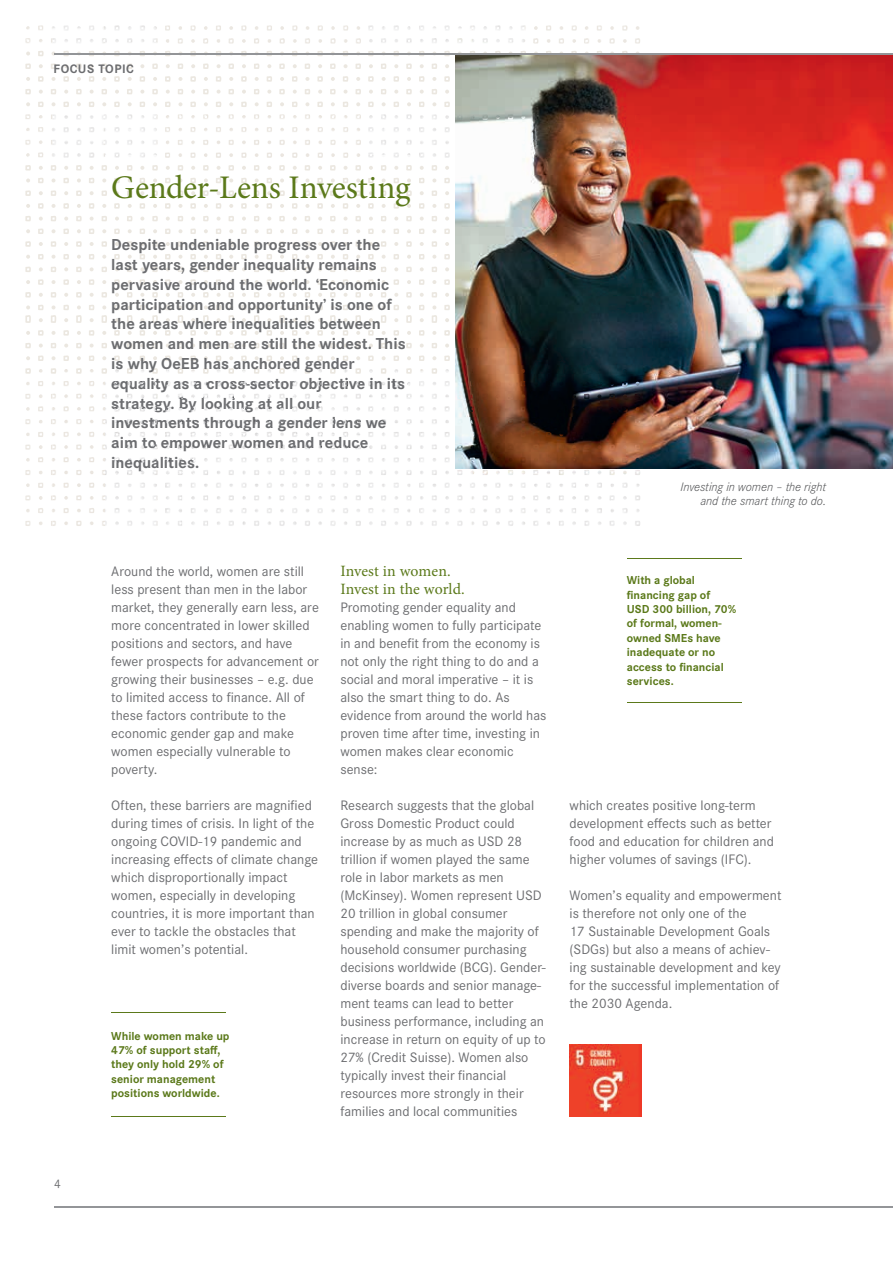
<style>
.page{position:relative;width:893px;height:1263px;background:#fff}
.page>*{position:absolute;margin:0;border:0;box-sizing:border-box;transform-origin:0 0}
.t1{font:33px "Minion Pro";letter-spacing:-.005em;color:#5b791a}
.t2{font:700 16.5px/19.8px "Corporate S";color:#6c6d70}
.t3{font:15.75px/18px "Minion Pro";letter-spacing:.005em;color:#5b791a}
.t4{font:14.25px/18px "Corporate S";color:#6c6d70}
.t5{font:italic 300 12.75px/13.5px "Corporate S";color:#57585a;text-align:right}
.t6{font:700 12.75px "Corporate S";letter-spacing:.04em;color:#6c6d70}
.t7{font:12.75px "Corporate S";color:#6c6d70}
.t8{font:700 12px/14.4px "Corporate S";color:#5b791a}
</style>
<div class="page">
<svg style="left:26px;top:178px;width:4px;height:4px"></svg>
<svg style="left:26px;top:204px;width:4px;height:4px"></svg>
<svg style="left:26px;top:229px;width:4px;height:4px"></svg>
<svg style="left:26px;top:255px;width:4px;height:4px"></svg>
<svg style="left:26px;top:280px;width:4px;height:4px"></svg>
<svg style="left:26px;top:331px;width:4px;height:4px"></svg>
<svg style="left:26px;top:356px;width:4px;height:4px"></svg>
<svg style="left:53px;top:76px;width:397px;height:6px"></svg>
<svg style="left:38px;top:229px;width:412px;height:5px"></svg>
<svg style="left:38px;top:178px;width:412px;height:5px"></svg>
<svg style="left:38px;top:330px;width:412px;height:6px"></svg>
<svg style="left:53px;top:102px;width:397px;height:5px"></svg>
<svg style="left:38px;top:254px;width:412px;height:5px"></svg>
<svg style="left:53px;top:51px;width:575px;height:5px"></svg>
<svg style="left:38px;top:203px;width:412px;height:6px"></svg>
<svg style="left:38px;top:355px;width:412px;height:6px"></svg>
<svg style="left:38px;top:279px;width:412px;height:6px"></svg>
<svg style="left:25px;top:165px;width:424px;height:6px"></svg>
<svg style="left:25px;top:305px;width:425px;height:18px"></svg>
<svg style="left:53px;top:89px;width:396px;height:5px"></svg>
<svg style="left:25px;top:241px;width:424px;height:6px"></svg>
<svg style="left:25px;top:190px;width:424px;height:6px"></svg>
<svg style="left:25px;top:343px;width:424px;height:5px"></svg>
<svg style="left:25px;top:267px;width:424px;height:5px"></svg>
<svg style="left:53px;top:63px;width:396px;height:6px"></svg>
<svg style="left:25px;top:216px;width:424px;height:5px"></svg>
<svg style="left:25px;top:368px;width:412px;height:6px"></svg>
<svg style="left:25px;top:292px;width:424px;height:5px"></svg>
<hr style="left:627px;top:558px;width:114px;height:1px;background:#5b791a">
<hr style="left:627px;top:702px;width:114px;height:1px;background:#5b791a">
<hr style="left:111px;top:1012px;width:115px;height:1px;background:#5b791a">
<hr style="left:111px;top:1116px;width:115px;height:1px;background:#5b791a">
<img style="left:570px;top:1044px;width:72px;height:72px">
<hr style="left:54px;top:1206px;width:839px;height:1px;background:#939598">
<img style="left:455px;top:55px;width:438px;height:413px">
<hr style="left:54px;top:53px;width:839px;height:2px;background:#939598">
<img style="left:25px;top:25px;width:28px;height:94px">
<img style="left:53px;top:25px;width:105px;height:18px">
<img style="left:368px;top:25px;width:209px;height:19px">
<img style="left:53px;top:369px;width:52px;height:30px">
<img style="left:166px;top:369px;width:182px;height:17px">
<img style="left:420px;top:369px;width:53px;height:30px">
<img style="left:546px;top:369px;width:82px;height:17px">
<img style="left:254px;top:114px;width:107px;height:5px">
<img style="left:533px;top:114px;width:107px;height:6px">
<img style="left:241px;top:25px;width:107px;height:6px">
<img style="left:585px;top:25px;width:55px;height:19px">
<p class="t6" style="left:54px;top:59px;width:82px">FOCUS TOPIC</p>
<h1 class="t1" style="left:111px;top:165px;width:301px">Gender-Lens Investing</h1>
<p class="t2" style="left:111px;top:234px;width:296px">Despite undeniable progress over the last years, gender inequality remains pervasive around the world. ‘Economic participation and opportunity’ is one of the areas where inequalities between women and men are still the widest. This is why OeEB has anchored gender equality as a cross-sector objective in its strategy. By looking at all our investments through a gender lens we aim to empower women and reduce inequalities.</p>
<p class="t5" style="left:680px;top:479px;width:147px">Investing in women – the right and the smart thing to do.</p>
<p class="t7" style="left:54px;top:1175px;width:8px">4</p>
<p class="t4" style="left:111px;top:561px;width:209px">Around the world, women are still less present than men in the labor market, they generally earn less, are more concentrated in lower skilled positions and sectors, and have fewer prospects for advancement or growing their businesses – e.g. due to limited access to finance. All of these factors contribute to the economic gender gap and make women especially vulnerable to poverty.</p>
<p class="t4" style="left:111px;top:795px;width:208px">Often, these barriers are magnified during times of crisis. In light of the ongoing COVID-19 pandemic and increasing effects of climate change which disproportionally impact women, especially in developing countries, it is more important than ever to tackle the obstacles that limit women’s potential.</p>
<p class="t8" style="left:111px;top:1027px;width:120px">While women make up<br>47% of support staff, they only hold 29% of senior management positions worldwide.</p>
<p class="t3" style="left:340px;top:562px;width:126px">Invest in women.<br>Invest in the world.</p>
<p class="t4" style="left:340px;top:597px;width:208px">Promoting gender equality and enabling women to fully participate in and benefit from the economy is not only the right thing to do and a social and moral imperative – it is also the smart thing to do. As evidence from around the world has proven time after time, investing in women makes clear economic sense:</p>
<p class="t4" style="left:340px;top:795px;width:207px">Research suggests that the global<br>Gross Domestic Product could increase by as much as USD 28 trillion if women played the same role in labor markets as men (McKinsey). Women represent USD<br>20 trillion in global consumer spending and make the majority of household consumer purchasing decisions worldwide (BCG). Gender&shy;diverse boards and senior manage&shy;ment teams can lead to better business performance, including an increase in return on equity of up to<br>27% (Credit Suisse). Women also typically invest their financial resources more strongly in their families and local communities</p>
<p class="t4" style="left:570px;top:795px;width:206px">which creates positive long-term development effects such as better food and education for children and higher volumes of savings (IFC).</p>
<p class="t8" style="left:627px;top:572px;width:111px">With a global financing gap of<br>USD 300 billion, 70% of formal, women&shy;owned SMEs have inadequate or no access to financial services.</p>
<p class="t4" style="left:570px;top:885px;width:213px">Women’s equality and empowerment is therefore not only one of the<br>17 Sustainable Development Goals (SDGs) but also a means of achiev&shy;ing sustainable development and key for the successful implementation of the 2030 Agenda.</p>
</div>
